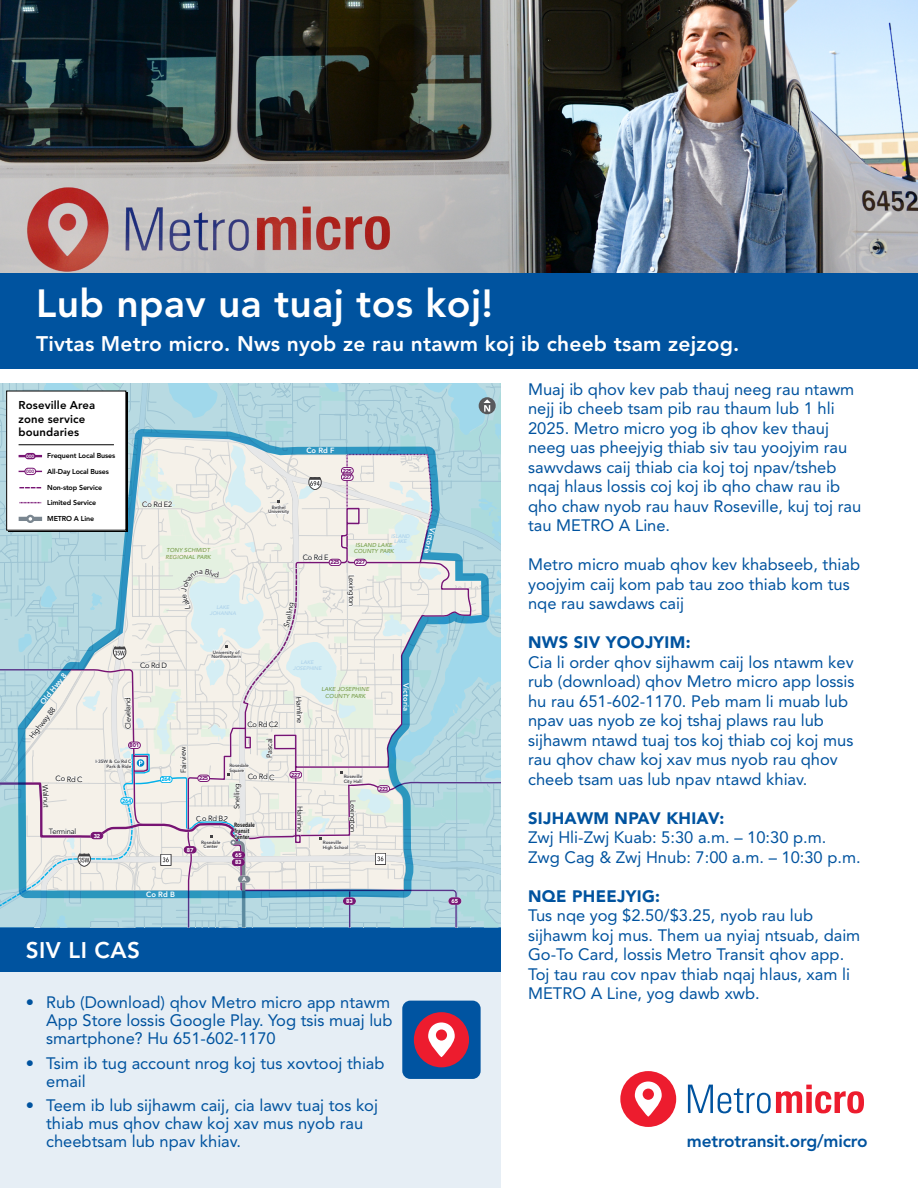
<style>
.page{position:relative;width:918px;height:1188px;background:#fff}
.page>*{position:absolute;margin:0;border:0;box-sizing:border-box;transform-origin:0 0}
.t1{font:800 39px "Avenir LT Std";letter-spacing:.01em;color:#fff}
.t2{font:800 22.5px "Avenir LT Std";letter-spacing:.02em;color:#fff}
.t3{font:800 21px "Avenir LT Std";letter-spacing:.01em;color:#fff}
.t4{font:800 17.25px "Avenir LT Std";letter-spacing:-.01em;color:#00539f}
.body_copy{font:16.5px/19.5px "Avenir LT Std";color:#00539f}
.t5{font:900 16.5px "Avenir LT Std";letter-spacing:.02em;color:#00539f}
.t6{font:800 11.4px/13.6px "Avenir LT Std";letter-spacing:.01em;color:#000}
.t7{font:7.5px "Avenir LT Std";letter-spacing:-.025em;color:#000}
.t8{font:800 7.5px "Avenir LT Std";color:#fff}
.t9{font:800 7.05px "Avenir LT Std";letter-spacing:-.02em;color:#000}
.t10{font:600 condensed 6.15px/5.7px "Avenir Next LT Pro";letter-spacing:-.005em;color:#000}
.t11{font:italic 500 5.7px/6.8px "Avenir LT Std";letter-spacing:.01em;color:#789c49;text-align:center}
.t12{font:900 5.7px "Avenir LT Std";letter-spacing:-.085em;color:#771473}
.t13{font:900 5.7px/7.4px "Avenir LT Std";letter-spacing:-.03em;color:#fff}
.t14{font:900 5.7px "Avenir LT Std";letter-spacing:-.055em;color:#00b1eb}
.t15{font:italic 500 5.25px/5.7px "Avenir LT Std";letter-spacing:-.005em;color:#aad0ea;text-align:center}
.t16{font:800 4.8px/4.8px "Avenir LT Std";letter-spacing:-.02em;color:#414042;text-align:center}
.t17{font:800 4.8px "Avenir LT Std";color:#771473}
.t18{font:800 4.8px "Avenir LT Std";color:#fff}
</style>
<div class="page">
<div style="left:0;top:962px;width:501px;height:226px;background:#e6eef5"></div>
<div style="left:0;top:927px;width:501px;height:45px;background:#00539f"></div>
<div style="left:0;top:273px;width:918px;height:96px;background:#00539f"></div>
<img style="left:0;top:0;width:918px;height:273px">
<svg style="left:688px;top:1085px;width:176px;height:28px"></svg>
<div style="left:620px;top:1071px;width:56px;height:56px;background:#ed1c2e;border-radius:50%"></div>
<svg style="left:635px;top:1082px;width:27px;height:35px"></svg>
<div style="left:402px;top:1001px;width:79px;height:78px;background:#0054a1;border-radius:8px"></div>
<div style="left:414px;top:1012px;width:55px;height:55px;background:#ed1c2e;border-radius:50%"></div>
<svg style="left:428px;top:1022px;width:27px;height:35px"></svg>
<svg style="left:0;top:383px;width:501px;height:545px;background:#cbdde1"></svg>
<p class="t1" style="left:36px;top:280px;width:459px">Lub npav ua tuaj tos koj!</p>
<p class="t3" style="left:36px;top:332px;width:705px">Tivtas Metro micro. Nws nyob ze rau ntawm koj ib cheeb tsam zejzog.</p>
<p class="body_copy" style="left:528px;top:380px;width:328px">Muaj ib qhov kev pab thauj neeg rau ntawm</p>
<p class="body_copy" style="left:528px;top:399px;width:335px">nejj ib cheeb tsam pib rau thaum lub 1 hli 2025. Metro micro yog ib qhov kev thauj neeg uas pheejyig thiab siv tau yoojyim rau sawvdaws caij thiab cia koj toj npav/tsheb nqaj hlaus lossis coj koj ib qho chaw rau ib qho chaw nyob rau hauv Roseville, kuj toj rau tau METRO A Line.</p>
<p class="body_copy" style="left:528px;top:555px;width:334px">Metro micro muab qhov kev khabseeb, thiab</p>
<p class="body_copy" style="left:528px;top:575px;width:323px">yoojyim caij kom pab tau zoo thiab kom tus nqe rau sawdaws caij</p>
<p class="t5" style="left:528px;top:633px;width:164px">NWS SIV YOOJYIM:</p>
<p class="body_copy" style="left:528px;top:653px;width:328px">Cia li order qhov sijhawm caij los ntawm kev rub (download) qhov Metro micro app lossis hu rau 651-602-1170. Peb mam li muab lub npav uas nyob ze koj tshaj plaws rau lub sijhawm ntawd tuaj tos koj thiab coj koj mus rau qhov chaw koj xav mus nyob rau qhov cheeb tsam uas lub npav ntawd khiav.</p>
<p class="t5" style="left:528px;top:808px;width:198px">SIJHAWM NPAV KHIAV:</p>
<p class="body_copy" style="left:528px;top:828px;width:300px">Zwj Hli-Zwj Kuab: 5:30 a.m. – 10:30 p.m.</p>
<p class="body_copy" style="left:528px;top:848px;width:334px">Zwg Cag &amp; Zwj Hnub: 7:00 a.m. – 10:30 p.m.</p>
<p class="t5" style="left:528px;top:886px;width:133px">NQE PHEEJYIG:</p>
<p class="body_copy" style="left:528px;top:906px;width:334px">Tus nqe yog $2.50/$3.25, nyob rau lub sijhawm koj mus. Them ua nyiaj ntsuab, daim Go-To Card, lossis Metro Transit qhov app.<br>Toj tau rau cov npav thiab nqaj hlaus, xam li METRO A Line, yog dawb xwb.</p>
<p class="t6" style="left:19px;top:398px;width:78px">Roseville Area zone service boundaries</p>
<p class="t9" style="left:47px;top:452px;width:69px">Frequent Local Buses</p>
<p class="t9" style="left:47px;top:467px;width:63px">All-Day Local Buses</p>
<p class="t9" style="left:47px;top:483px;width:56px">Non-stop Service</p>
<p class="t9" style="left:47px;top:499px;width:50px">Limited Service</p>
<p class="t9" style="left:47px;top:514px;width:48px">METRO A Line</p>
<p class="t8" style="left:306px;top:446px;width:30px">Co Rd F</p>
<p class="t18" style="left:26px;top:453px;width:10px">000</p>
<p class="t12" style="left:343px;top:467px;width:11px">225</p>
<p class="t17" style="left:26px;top:469px;width:10px">000</p>
<p class="t12" style="left:343px;top:474px;width:11px">227</p>
<p class="t7" style="left:142px;top:500px;width:32px">Co Rd E2</p>
<p class="t16" style="left:268px;top:505px;width:23px">Bethel<br>University</p>
<p class="t8" style="left:437px;top:528px;width:29px;rotate:103deg">Victor ai</p>
<p class="t15" style="left:391px;top:533px;width:20px">ISLAND<br>LAKE</p>
<p class="t11" style="left:166px;top:547px;width:47px;text-align:left">TONY SCHMIDT<br>REGIONAL PARK</p>
<p class="t11" style="left:354px;top:541px;width:42px">ISLAND LAKE<br>COUNTY PARK</p>
<p class="t7" style="left:303px;top:553px;width:28px">CoRdE</p>
<p class="t12" style="left:356px;top:559px;width:11px">227</p>
<p class="t12" style="left:331px;top:559px;width:11px">225</p>
<p class="t7" style="left:356px;top:575px;width:34px;rotate:90deg">Lexington</p>
<p class="t15" style="left:210px;top:605px;width:28px">LAKE<br>JOHANNA</p>
<p class="t16" style="left:211px;top:649px;width:31px">University of<br>Northwestern</p>
<p class="t15" style="left:293px;top:660px;width:30px">LAKE<br>JOSEPHINE</p>
<p class="t7" style="left:140px;top:661px;width:29px">Co Rd D</p>
<p class="t8" style="left:411px;top:683px;width:29px;rotate:90deg">Victoria</p>
<p class="t8" style="left:38px;top:700px;width:22px;rotate:-51deg">Old H</p>
<p class="t11" style="left:322px;top:686px;width:49px">LAKE JOSEPHINE<br>COUNTY PARK</p>
<p class="t7" style="left:124px;top:729px;width:34px;rotate:-91deg">Cel veal nd</p>
<p class="t7" style="left:304px;top:705px;width:19px;rotate:88deg">mline</p>
<p class="t7" style="left:37px;top:723px;width:20px;rotate:-52deg">way 8</p>
<p class="t7" style="left:247px;top:720px;width:32px">Co Rd C2</p>
<p class="t7" style="left:265px;top:758px;width:21px;rotate:-91deg">Pascal</p>
<p class="t12" style="left:130px;top:742px;width:11px">801</p>
<p class="t7" style="left:179px;top:773px;width:28px;rotate:-91deg">Fairv ei w</p>
<p class="t16" style="left:95px;top:759px;width:38px;text-align:right">I-35W &amp; Co Rd C<br>Park &amp; Ride</p>
<p class="t16" style="left:229px;top:763px;width:21px;text-align:left">Rosedale<br>Square</p>
<p class="t12" style="left:291px;top:771px;width:11px">227</p>
<p class="t7" style="left:248px;top:772px;width:28px;rotate:2deg">CoRdC</p>
<p class="t16" style="left:344px;top:774px;width:20px;text-align:left">Roseville<br>City Hall</p>
<p class="t7" style="left:56px;top:774px;width:28px;rotate:1deg">CoRdC</p>
<p class="t12" style="left:199px;top:775px;width:11px">225</p>
<p class="t14" style="left:161px;top:776px;width:11px">264</p>
<p class="t7" style="left:233px;top:809px;width:27px;rotate:-90deg">Snelling</p>
<p class="t7" style="left:49px;top:784px;width:18px;rotate:86deg">Waln</p>
<p class="t7" style="left:51px;top:805px;width:4px;rotate:90deg">t</p>
<p class="t12" style="left:379px;top:785px;width:11px">223</p>
<p class="t14" style="left:122px;top:797px;width:11px">264</p>
<p class="t7" style="left:304px;top:806px;width:28px;rotate:90deg">Hamline</p>
<p class="t7" style="left:358px;top:800px;width:33px;rotate:90deg">Lexington</p>
<p class="t7" style="left:208px;top:814px;width:10px">Rd</p>
<p class="t10" style="left:234px;top:822px;width:22px">Rosedale<br>Transit<br>Center</p>
<p class="t7" style="left:49px;top:827px;width:29px">Terminal</p>
<p class="t13" style="left:94px;top:832px;width:8px">32</p>
<p class="t16" style="left:201px;top:840px;width:21px">Rosedale<br>Center</p>
<p class="t16" style="left:323px;top:840px;width:27px;text-align:left">Roseville<br>High School</p>
<p class="t13" style="left:187px;top:846px;width:8px">87</p>
<p class="t13" style="left:235px;top:851px;width:8px">65<br>83</p>
<p class="t13" style="left:242px;top:876px;width:6px">A</p>
<p class="t8" style="left:146px;top:890px;width:30px">Co Rd B</p>
<p class="t13" style="left:346px;top:897px;width:8px">83</p>
<p class="t13" style="left:452px;top:897px;width:8px">65</p>
<p class="t2" style="left:26px;top:937px;width:116px">SIV LI CAS</p>
<p class="body_copy" style="left:46px;top:993px;width:348px;line-height:18px;text-indent:-20px">• Rub (Download) qhov Metro micro app ntawm<br>App Store lossis Google Play. Yog tsis muaj lub smartphone? Hu 651-602-1170</p>
<p class="body_copy" style="left:46px;top:1054px;width:340px;line-height:18px;text-indent:-20px">• Tsim ib tug account nrog koj tus xovtooj thiab email</p>
<p class="body_copy" style="left:46px;top:1097px;width:333px;line-height:18px;text-indent:-20px">• Teem ib lub sijhawm caij, cia lawv tuaj tos koj thiab mus qhov chaw koj xav mus nyob rau cheebtsam lub npav khiav.</p>
<p class="t4" style="left:687px;top:1131px;width:182px">metrotransit.org/micro</p>
</div>
